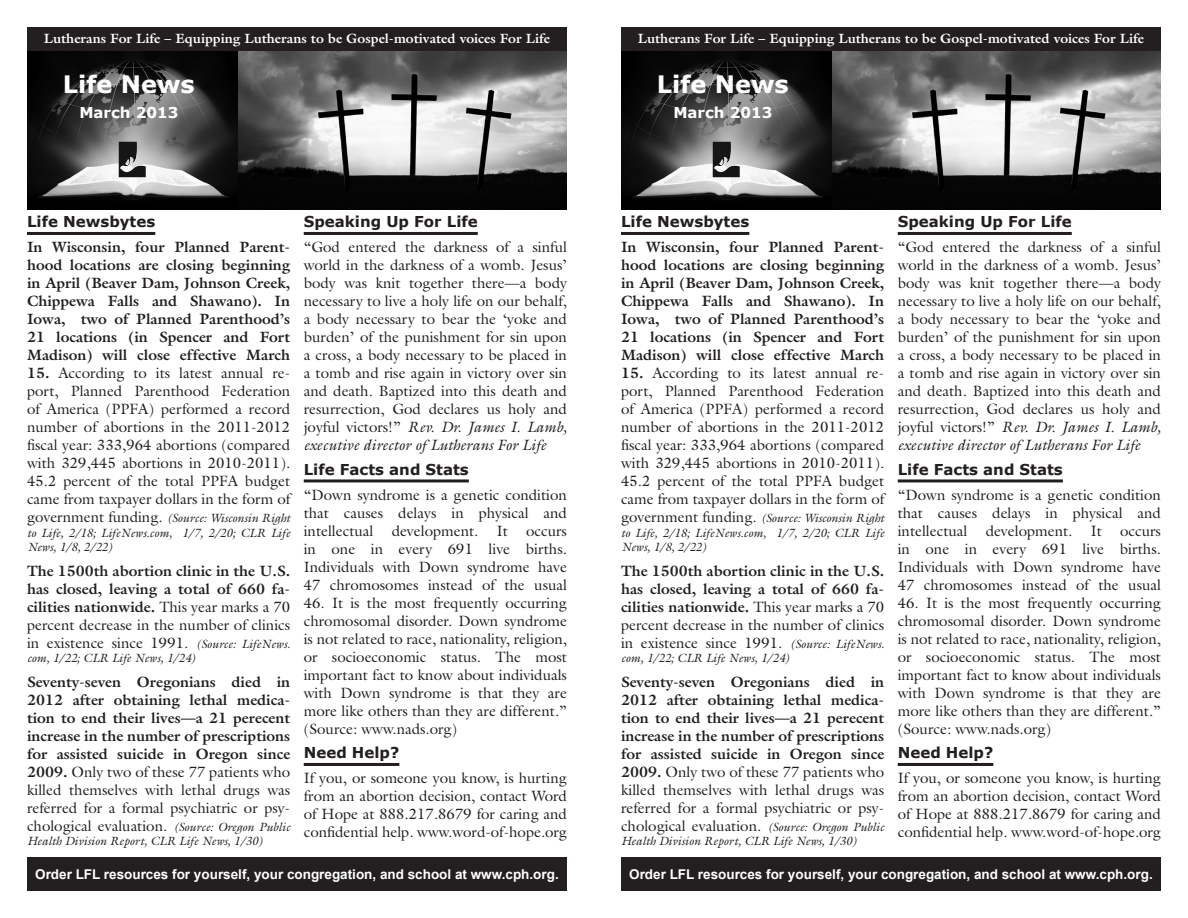
<style>
.page{position:relative;width:1188px;height:918px;background:#fff}
.page>*{position:absolute;margin:0;border:0;box-sizing:border-box;transform-origin:0 0}
.t1{font:700 24px "Verdana";color:#fff}
.LD_paragraph{font:15px/18px "Galliard Std";color:#231f20;text-align:justify}
.LD_paragraph-2{font:700 15px/18px "Galliard Std";color:#231f20;text-align:justify}
.t2{font:700 15px "Verdana";color:#231f20}
.t3{font:700 15px "Verdana";color:#fff}
.t4{font:700 13.5px "Arial";color:#fff}
.t5{font:700 13.5px "Galliard Std";color:#fff}
.LD_paragraph-3{font:italic 12px/14.4px "Galliard Std";color:#231f20;text-align:justify}
.s1{font-weight:700}
.s2{font-style:normal;font-size:15px}
.s3{font-weight:400}
.s4{font-weight:400;font-style:italic;font-size:12px}
.s5{font-style:italic}
</style>
<div class="page">
<img style="left:238px;top:50px;width:329px;height:159px">
<img style="left:27px;top:50px;width:211px;height:159px">
<div style="left:27px;top:857px;width:540px;height:34px;background:#231f20"></div>
<div style="left:27px;top:27px;width:540px;height:23px;background:#231f20"></div>
<img style="left:119px;top:142px;width:27px;height:35px">
<hr style="left:304px;top:232px;width:174px;height:3px;background:#231f20">
<hr style="left:304px;top:479px;width:165px;height:3px;background:#231f20">
<hr style="left:304px;top:763px;width:95px;height:3px;background:#231f20">
<hr style="left:27px;top:232px;width:128px;height:3px;background:#231f20">
<img style="left:832px;top:50px;width:329px;height:159px">
<img style="left:621px;top:50px;width:211px;height:159px">
<div style="left:621px;top:857px;width:540px;height:34px;background:#231f20"></div>
<div style="left:621px;top:27px;width:540px;height:23px;background:#231f20"></div>
<img style="left:713px;top:142px;width:27px;height:35px">
<hr style="left:898px;top:232px;width:174px;height:3px;background:#231f20">
<hr style="left:898px;top:479px;width:165px;height:3px;background:#231f20">
<hr style="left:898px;top:763px;width:95px;height:3px;background:#231f20">
<hr style="left:621px;top:232px;width:128px;height:3px;background:#231f20">
<p class="t5" style="left:44px;top:30px;width:508px">Lutherans For Life – Equipping Lutherans to be Gospel-motivated voices For Life</p>
<p class="t1" style="left:63px;top:67px;width:133px">Life News</p>
<p class="t3" style="left:79px;top:101px;width:100px">March 2013</p>
<p class="t2" style="left:27px;top:211px;width:130px">Life Newsbytes</p>
<p class="LD_paragraph-2" style="left:27px;top:238px;width:265px">In Wisconsin, four Planned Parent&shy;hood locations are closing beginning in April (Beaver Dam, Johnson Creek, Chippewa Falls and Shawano). In Iowa, two of Planned Parenthood’s 21 locations (in Spencer and Fort Madison) will close effective March</p>
<p class="LD_paragraph" style="left:27px;top:364px;width:265px"><span class="s1">15.</span> According to its latest annual re&shy;port, Planned Parenthood Federation of America (PPFA) performed a record number of abortions in the 2011-2012 fiscal year: 333,964 abortions (compared with 329,445 abortions in 2010-2011).<br>45.2 percent of the total PPFA budget came from taxpayer dollars in the form of</p>
<p class="LD_paragraph-3" style="left:27px;top:511px;width:265px"><span class="s2">government funding.</span> (Source: Wisconsin Right to Life, 2/18; LifeNews.com, 1/7, 2/20; CLR Life News, 1/8, 2/22)</p>
<p class="LD_paragraph-2" style="left:27px;top:561px;width:265px">The 1500th abortion clinic in the U.S. has closed, leaving a total of 660 fa&shy;cilities nationwide. <span class="s3">This year marks a 70 percent decrease in the number of clinics in existence since 1991.</span> <span class="s4">(Source: LifeNews.</span></p>
<p class="LD_paragraph-3" style="left:27px;top:651px;width:170px">com, 1/22; CLR Life News, 1/24)</p>
<p class="LD_paragraph-2" style="left:27px;top:673px;width:265px">Seventy-seven Oregonians died in 2012 after obtaining lethal medica&shy;tion to end their lives—a 21 perecent increase in the number of prescriptions for assisted suicide in Oregon since 2009. <span class="s3">Only two of these 77 patients who killed themselves with lethal drugs was referred for a formal psychiatric or psy&shy;chological evaluation.</span> <span class="s4">(Source: Oregon Public</span></p>
<p class="LD_paragraph-3" style="left:27px;top:834px;width:238px">Health Division Report, CLR Life News, 1/30)</p>
<p class="t2" style="left:304px;top:211px;width:176px">Speaking Up For Life</p>
<p class="LD_paragraph" style="left:304px;top:238px;width:265px">“God entered the darkness of a sinful world in the darkness of a womb. Jesus’ body was knit together there—a body necessary to live a holy life on our behalf, a body necessary to bear the ‘yoke and burden’ of the punishment for sin upon a cross, a body necessary to be placed in a tomb and rise again in victory over sin and death. Baptized into this death and resurrection, God declares us holy and joyful victors!” <span class="s5">Rev. Dr. James I. Lamb, executive director of Lutherans For Life</span></p>
<p class="t2" style="left:304px;top:459px;width:167px">Life Facts and Stats</p>
<p class="LD_paragraph" style="left:304px;top:485px;width:265px">“Down syndrome is a genetic condition that causes delays in physical and intellectual development. It occurs in one in every 691 live births.<br>Individuals with Down syndrome have 47 chromosomes instead of the usual</p>
<p class="LD_paragraph" style="left:304px;top:593px;width:265px">46. It is the most frequently occurring chromosomal disorder. Down syndrome is not related to race, nationality, religion, or socioeconomic status. The most important fact to know about individuals with Down syndrome is that they are more like others than they are different.” (Source: www.nads.org)</p>
<p class="t2" style="left:304px;top:742px;width:97px">Need Help?</p>
<p class="LD_paragraph" style="left:304px;top:769px;width:265px">If you, or someone you know, is hurting from an abortion decision, contact Word of Hope at 888.217.8679 for caring and confidential help. www.word-of-hope.org</p>
<p class="t4" style="left:35px;top:865px;width:525px">Order LFL resources for yourself, your congregation, and school at www.cph.org.</p>
<p class="t5" style="left:638px;top:30px;width:508px">Lutherans For Life – Equipping Lutherans to be Gospel-motivated voices For Life</p>
<p class="t1" style="left:657px;top:67px;width:133px">Life News</p>
<p class="t3" style="left:673px;top:101px;width:100px">March 2013</p>
<p class="t2" style="left:621px;top:211px;width:130px">Life Newsbytes</p>
<p class="LD_paragraph-2" style="left:621px;top:238px;width:265px">In Wisconsin, four Planned Parent&shy;hood locations are closing beginning in April (Beaver Dam, Johnson Creek, Chippewa Falls and Shawano). In Iowa, two of Planned Parenthood’s 21 locations (in Spencer and Fort Madison) will close effective March</p>
<p class="LD_paragraph" style="left:621px;top:364px;width:265px"><span class="s1">15.</span> According to its latest annual re&shy;port, Planned Parenthood Federation of America (PPFA) performed a record number of abortions in the 2011-2012 fiscal year: 333,964 abortions (compared with 329,445 abortions in 2010-2011).<br>45.2 percent of the total PPFA budget came from taxpayer dollars in the form of</p>
<p class="LD_paragraph-3" style="left:621px;top:511px;width:265px"><span class="s2">government funding.</span> (Source: Wisconsin Right to Life, 2/18; LifeNews.com, 1/7, 2/20; CLR Life News, 1/8, 2/22)</p>
<p class="LD_paragraph-2" style="left:621px;top:561px;width:265px">The 1500th abortion clinic in the U.S. has closed, leaving a total of 660 fa&shy;cilities nationwide. <span class="s3">This year marks a 70 percent decrease in the number of clinics in existence since 1991.</span> <span class="s4">(Source: LifeNews.</span></p>
<p class="LD_paragraph-3" style="left:621px;top:651px;width:170px">com, 1/22; CLR Life News, 1/24)</p>
<p class="LD_paragraph-2" style="left:621px;top:673px;width:265px">Seventy-seven Oregonians died in 2012 after obtaining lethal medica&shy;tion to end their lives—a 21 perecent increase in the number of prescriptions for assisted suicide in Oregon since 2009. <span class="s3">Only two of these 77 patients who killed themselves with lethal drugs was referred for a formal psychiatric or psy&shy;chological evaluation.</span> <span class="s4">(Source: Oregon Public</span></p>
<p class="LD_paragraph-3" style="left:621px;top:834px;width:238px">Health Division Report, CLR Life News, 1/30)</p>
<p class="t2" style="left:898px;top:211px;width:176px">Speaking Up For Life</p>
<p class="LD_paragraph" style="left:898px;top:238px;width:265px">“God entered the darkness of a sinful world in the darkness of a womb. Jesus’ body was knit together there—a body necessary to live a holy life on our behalf, a body necessary to bear the ‘yoke and burden’ of the punishment for sin upon a cross, a body necessary to be placed in a tomb and rise again in victory over sin and death. Baptized into this death and resurrection, God declares us holy and joyful victors!” <span class="s5">Rev. Dr. James I. Lamb, executive director of Lutherans For Life</span></p>
<p class="t2" style="left:898px;top:459px;width:167px">Life Facts and Stats</p>
<p class="LD_paragraph" style="left:898px;top:485px;width:265px">“Down syndrome is a genetic condition that causes delays in physical and intellectual development. It occurs in one in every 691 live births.<br>Individuals with Down syndrome have 47 chromosomes instead of the usual</p>
<p class="LD_paragraph" style="left:898px;top:593px;width:265px">46. It is the most frequently occurring chromosomal disorder. Down syndrome is not related to race, nationality, religion, or socioeconomic status. The most important fact to know about individuals with Down syndrome is that they are more like others than they are different.” (Source: www.nads.org)</p>
<p class="t2" style="left:898px;top:742px;width:97px">Need Help?</p>
<p class="LD_paragraph" style="left:898px;top:769px;width:265px">If you, or someone you know, is hurting from an abortion decision, contact Word of Hope at 888.217.8679 for caring and confidential help. www.word-of-hope.org</p>
<p class="t4" style="left:629px;top:865px;width:525px">Order LFL resources for yourself, your congregation, and school at www.cph.org.</p>
</div>
